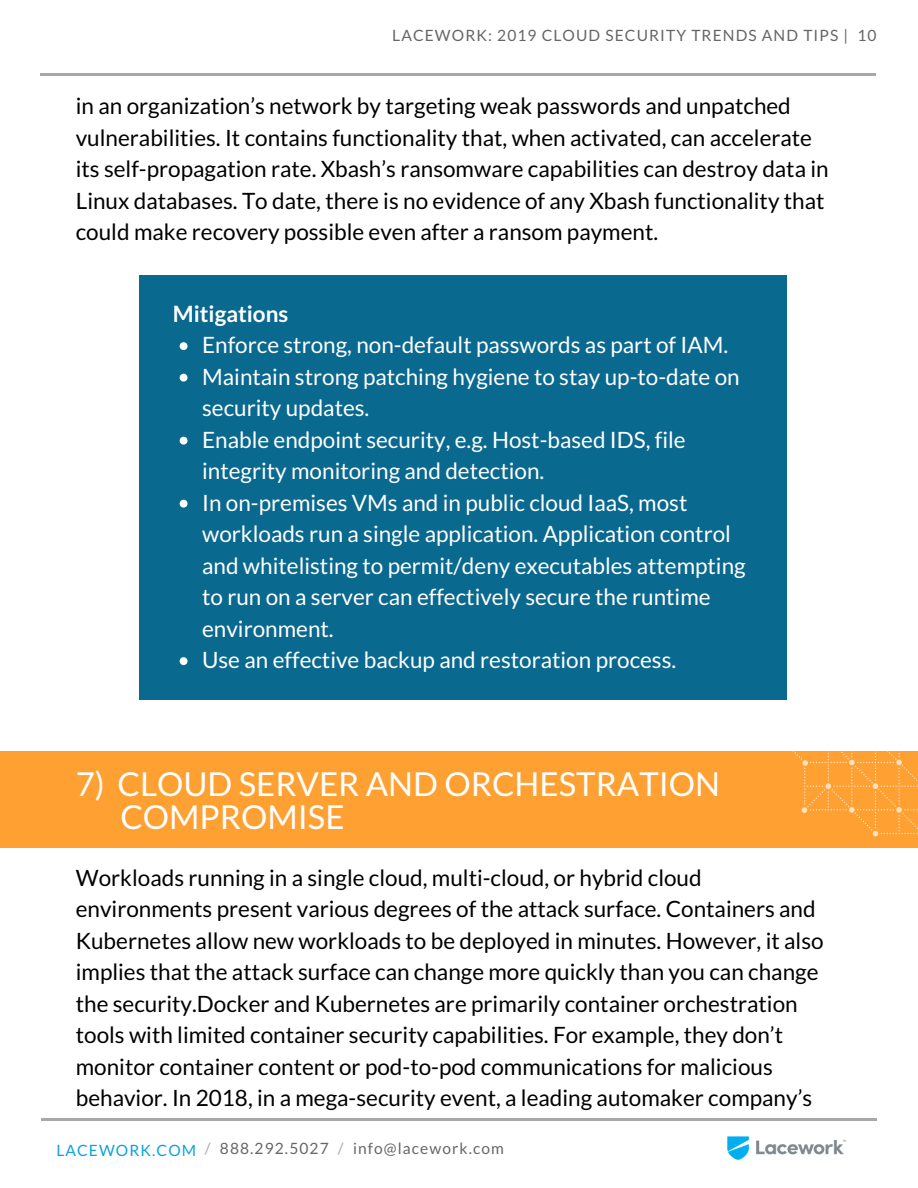
<style>
.page{position:relative;width:918px;height:1188px;background:#fff}
.page>*{position:absolute;margin:0;border:0;box-sizing:border-box;transform-origin:0 0}
.t1{font:33px/32.7px "Lato";color:#fffffe}
.t2{font:22.5px/31.5px "Lato";color:#000}
.t3{font:22.5px/31.5px "Lato";color:#fff}
.t4{font:700 22.5px "Lato";color:#fff}
.t5{font:15.6px "Lato";letter-spacing:.07em;color:#666}
.t6{font:15.6px "Lato";letter-spacing:.07em;color:#0ba3df}
.s1{color:#fff}
.s2{color:#a8a8a8}
</style>
<div class="page">
<hr style="left:40px;top:73px;width:835px;height:2px;background:#a8a8a8">
<img style="left:727px;top:1136px;width:119px;height:24px">
<hr style="left:41px;top:1119px;width:835px;height:2px;background:#a8a8a8">
<div style="left:139px;top:276px;width:648px;height:424px;background:#0a698f"></div>
<svg style="left:180px;top:342px;width:8px;height:8px"></svg>
<svg style="left:180px;top:374px;width:8px;height:8px"></svg>
<svg style="left:180px;top:437px;width:8px;height:8px"></svg>
<svg style="left:180px;top:500px;width:8px;height:8px"></svg>
<svg style="left:180px;top:657px;width:8px;height:8px"></svg>
<div style="left:0;top:751px;width:918px;height:96px;background:#ffa032"></div>
<img style="left:770px;top:751px;width:148px;height:97px">
<p class="t5" style="left:392px;top:25px;width:486px">LACEWORK: 2019 CLOUD SECURITY TRENDS AND TIPS | 10</p>
<p class="t2" style="left:76px;top:90px;width:754px">in an organization’s network by targeting weak passwords and unpatched vulnerabilities. It contains functionality that, when activated, can accelerate its self-propagation rate. Xbash’s ransomware capabilities can destroy data in Linux databases. To date, there is no evidence of any Xbash functionality that could make recovery possible even after a ransom payment.</p>
<p class="t4" style="left:173px;top:300px;width:117px">Mitigations</p>
<p class="t3" style="left:202px;top:329px;width:545px">Enforce strong, non-default passwords as part of IAM.<br>Maintain strong patching hygiene to stay up-to-date on security updates.<br>Enable endpoint security, e.g. Host-based IDS, file integrity monitoring and detection.<br>In on-premises VMs and in public cloud IaaS, most workloads run a single application. Application control and whitelisting to permit/deny executables attempting to run on a server can effectively secure the runtime environment.<br>Use an effective backup and restoration process.</p>
<h1 class="t1" style="left:120px;top:767px;width:601px;text-indent:-45px">7) CLOUD SERVER AND ORCHESTRATION<br>COMPROMISE</h1>
<p class="t2" style="left:76px;top:861px;width:749px">Workloads running in a single cloud, multi-cloud, or hybrid cloud environments present various degrees of the attack surface. Containers and Kubernetes allow new workloads to be deployed in minutes. However, it also implies that the attack surface can change more quickly than you can change the security.Docker and Kubernetes are primarily container orchestration tools with limited container security capabilities. For example, they don’t monitor container content or pod-to-pod communications for malicious behavior. In 2018, in a mega-security event, a leading automaker company’s</p>
<p class="t5" style="left:89px;top:1139px;width:416px"><span class="s1">lacework.com</span> <span class="s2">/</span> 888.292.5027 <span class="s2">/</span> info@lacework.com</p>
<p class="t6" style="left:56px;top:1140px;width:141px">LACEWORK.COM</p>
</div>
